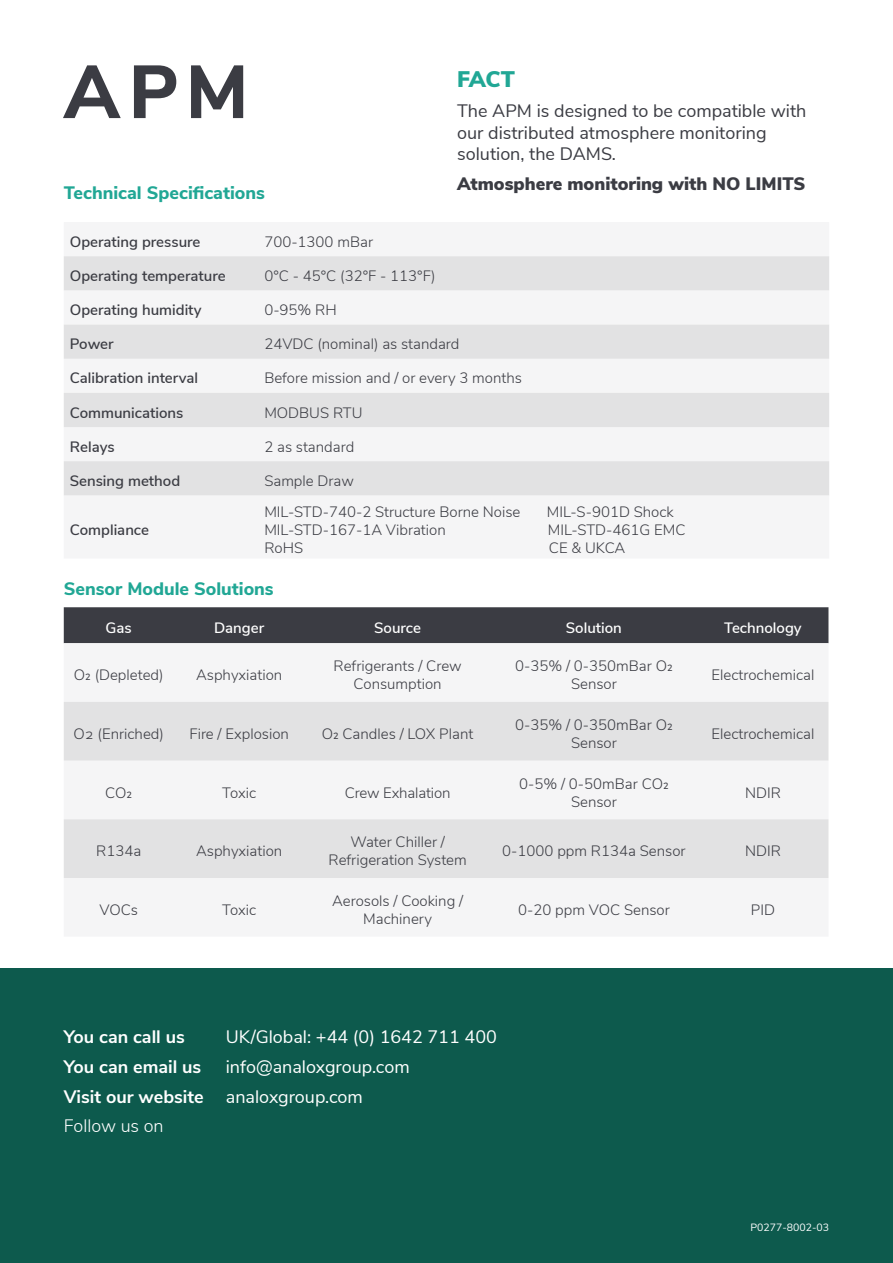
<style>
.page{position:relative;width:893px;height:1263px;background:#fff}
.page>*{position:absolute;margin:0;border:0;box-sizing:border-box;transform-origin:0 0}
.t1{font:800 74.7px "Nunito Sans";color:#3b3c43}
.t2{font:900 22.5px "Nunito Sans";color:#21a795}
.t3{font:18px/21.6px "Nunito Sans";color:#3b3c43}
.t4{font:18px/30.2px "Nunito Sans";color:#fff}
.t5{font:800 18px "Nunito Sans";color:#21a795}
.t6{font:900 18px "Nunito Sans";color:#3b3c43}
.t7{font:700 18px "Nunito Sans";color:#fff}
.t8{font:300 18px "Nunito Sans";color:#fff}
.t9{font:300 15px/18px "Nunito Sans";color:#3b3c43;text-align:center}
.t10{font:600 15px "Nunito Sans";color:#3b3c43}
.t11{font:600 15px "Nunito Sans";color:#fff}
.t12{font:10.5px "Nunito Sans";color:#fff}
.s1{font-weight:700}
</style>
<div class="page">
<svg style="left:64px;top:256px;width:765px;height:239px;fill:#e2e2e3"></svg>
<div style="left:64px;top:607px;width:764px;height:36px;background:#3b3c43"></div>
<div style="left:64px;top:643px;width:764px;height:59px;background:#f5f5f6"></div>
<svg style="left:64px;top:702px;width:764px;height:176px;fill:#e2e2e3"></svg>
<div style="left:0;top:968px;width:893px;height:295px;background:#0d5a4d"></div>
<h1 class="t1" style="left:64px;top:37px;width:186px">APM</h1>
<h2 class="t2" style="left:457px;top:63px;width:59px">FACT</h2>
<p class="t3" style="left:457px;top:99px;width:351px">The APM is designed to be compatible with our distributed atmosphere monitoring solution, the DAMS.</p>
<p class="t6" style="left:457px;top:171px;width:350px">Atmosphere monitoring with NO LIMITS</p>
<p class="t5" style="left:64px;top:179px;width:203px">Technical Specifications</p>
<p class="t10" style="left:70px;top:231px;width:132px">Operating pressure</p>
<p class="t9" style="left:264px;top:232px;width:110px">700-1300 mBar</p>
<p class="t10" style="left:70px;top:265px;width:157px">Operating temperature</p>
<p class="t9" style="left:264px;top:266px;width:173px">0°C - 45°C (32°F - 113°F)</p>
<p class="t10" style="left:70px;top:299px;width:133px">Operating humidity</p>
<p class="t9" style="left:264px;top:300px;width:74px">0-95% RH</p>
<p class="t10" style="left:70px;top:333px;width:45px">Power</p>
<p class="t9" style="left:264px;top:334px;width:197px">24VDC (nominal) as standard</p>
<p class="t10" style="left:70px;top:367px;width:130px">Calibration interval</p>
<p class="t9" style="left:264px;top:368px;width:259px">Before mission and / or every 3 months</p>
<p class="t10" style="left:70px;top:401px;width:115px">Communications</p>
<p class="t9" style="left:264px;top:402px;width:100px">MODBUS RTU</p>
<p class="t10" style="left:70px;top:435px;width:46px">Relays</p>
<p class="t9" style="left:264px;top:437px;width:91px">2 as standard</p>
<p class="t10" style="left:70px;top:470px;width:112px">Sensing method</p>
<p class="t9" style="left:264px;top:471px;width:91px">Sample Draw</p>
<p class="t10" style="left:70px;top:518px;width:81px">Compliance</p>
<p class="t9" style="left:264px;top:501px;width:258px">MIL-STD-740-2 Structure Borne Noise</p>
<p class="t9" style="left:547px;top:501px;width:128px">MIL-S-901D Shock</p>
<p class="t9" style="left:264px;top:519px;width:183px">MIL-STD-167-1A Vibration</p>
<p class="t9" style="left:548px;top:519px;width:139px">MIL-STD-461G EMC</p>
<p class="t9" style="left:264px;top:537px;width:40px">RoHS</p>
<p class="t9" style="left:549px;top:537px;width:78px">CE &amp; UKCA</p>
<p class="t5" style="left:64px;top:576px;width:211px">Sensor Module Solutions</p>
<p class="t11" style="left:106px;top:617px;width:28px">Gas</p>
<p class="t11" style="left:214px;top:617px;width:52px">Danger</p>
<p class="t11" style="left:374px;top:617px;width:48px">Source</p>
<p class="t11" style="left:566px;top:617px;width:58px">Solution</p>
<p class="t11" style="left:724px;top:617px;width:79px">Technology</p>
<p class="t9" style="left:74px;top:665px;width:91px">O2 (Depleted)</p>
<p class="t9" style="left:196px;top:665px;width:88px">Asphyxiation</p>
<p class="t9" style="left:333px;top:656px;width:130px">Refrigerants / Crew<br>Consumption</p>
<p class="t9" style="left:515px;top:656px;width:159px">0-35% / 0-350mBar O2<br>Sensor</p>
<p class="t9" style="left:711px;top:665px;width:104px">Electrochemical</p>
<p class="t9" style="left:73px;top:724px;width:92px">O2 (Enriched)</p>
<p class="t9" style="left:189px;top:724px;width:101px">Fire / Explosion</p>
<p class="t9" style="left:322px;top:724px;width:153px">O2 Candles / LOX Plant</p>
<p class="t9" style="left:515px;top:715px;width:159px">0-35% / 0-350mBar O2<br>Sensor</p>
<p class="t9" style="left:711px;top:724px;width:104px">Electrochemical</p>
<p class="t9" style="left:105px;top:782px;width:29px">CO2</p>
<p class="t9" style="left:222px;top:782px;width:35px">Toxic</p>
<p class="t9" style="left:345px;top:782px;width:107px">Crew Exhalation</p>
<p class="t9" style="left:519px;top:773px;width:151px">0-5% / 0-50mBar CO2<br>Sensor</p>
<p class="t9" style="left:745px;top:782px;width:37px">NDIR</p>
<p class="t9" style="left:96px;top:841px;width:47px">R134a</p>
<p class="t9" style="left:196px;top:841px;width:88px">Asphyxiation</p>
<p class="t9" style="left:328px;top:832px;width:140px">Water Chiller /<br>Refrigeration System</p>
<p class="t9" style="left:502px;top:841px;width:185px">0-1000 ppm R134a Sensor</p>
<p class="t9" style="left:745px;top:841px;width:37px">NDIR</p>
<p class="t9" style="left:100px;top:900px;width:40px">VOCs</p>
<p class="t9" style="left:222px;top:900px;width:35px">Toxic</p>
<p class="t9" style="left:332px;top:891px;width:133px">Aerosols / Cooking /<br>Machinery</p>
<p class="t9" style="left:518px;top:900px;width:153px">0-20 ppm VOC Sensor</p>
<p class="t9" style="left:751px;top:900px;width:26px">PID</p>
<p class="t7" style="left:64px;top:1023px;width:123px">You can call us</p>
<p class="t4" style="left:226px;top:1020px;width:273px">UK/Global: +44 (0) 1642 711 400</p>
<p class="t7" style="left:64px;top:1054px;width:139px">You can email us</p>
<p class="t4" style="left:64px;top:1051px;width:348px;text-indent:162px">info@analoxgroup.com<br><span class="s1">Visit our website</span> analoxgroup.com</p>
<p class="t8" style="left:64px;top:1113px;width:101px">Follow us on</p>
<p class="t12" style="left:750px;top:1220px;width:80px">P0277-8002-03</p>
</div>
